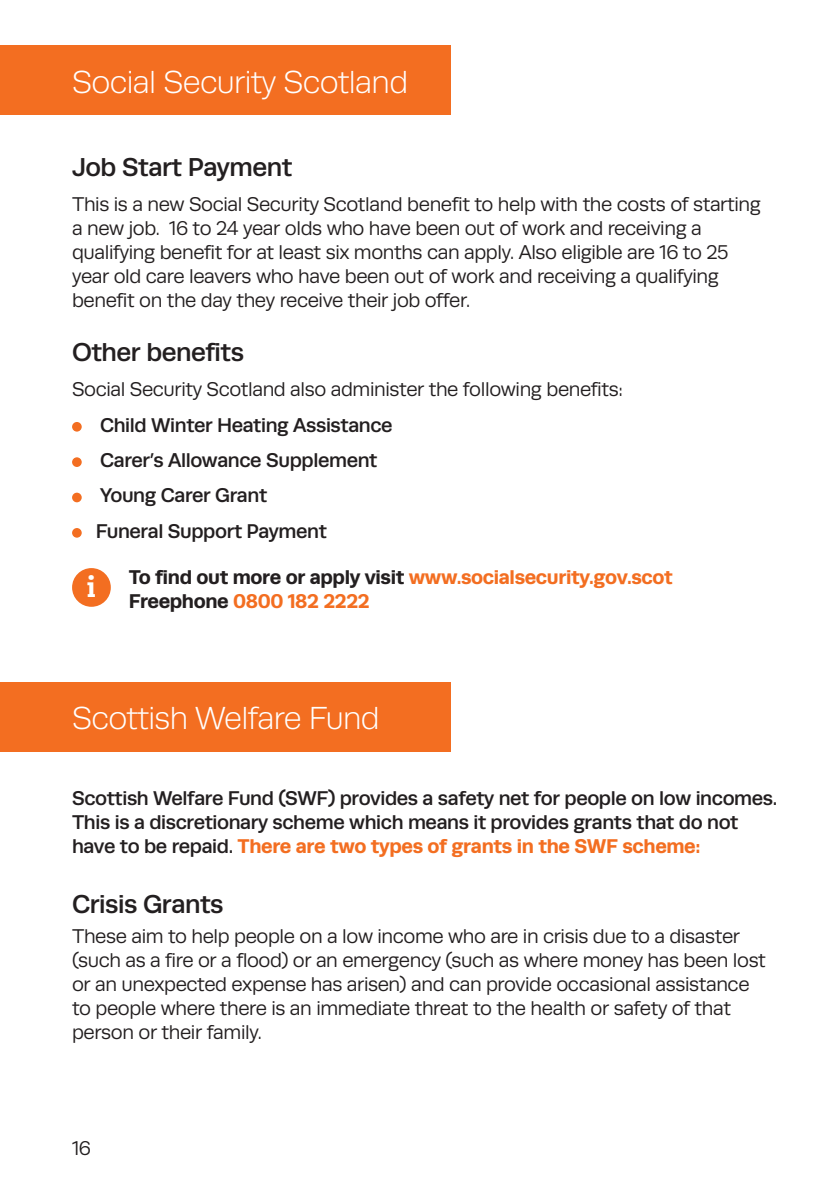
<style>
.page{position:relative;width:840px;height:1191px;background:#fff}
.page>*{position:absolute;margin:0;border:0;box-sizing:border-box;transform-origin:0 0}
.t1{font:300 32px "Runda";letter-spacing:-.02em;color:#fff}
.t2{font:800 28px "Caecilia LT Pro 85";color:#fff}
.t3{font:500 26px "Runda";letter-spacing:-.02em;color:#231f20}
.t4{font:20px/24px "Runda";letter-spacing:-.02em;color:#231f20}
.t5{font:500 20px/24px "Runda";letter-spacing:-.02em;color:#231f20}
.t6{font:700 20px/24px "Runda";letter-spacing:-.02em;color:#f36e21}
.s1{color:#231f20}
.s2{font-weight:700;color:#f36e21}
</style>
<div class="page">
<div style="left:72px;top:422px;width:10px;height:9px;background:#f36e21;border-radius:50%"></div>
<div style="left:72px;top:457px;width:10px;height:10px;background:#f36e21;border-radius:50%"></div>
<div style="left:72px;top:492px;width:10px;height:10px;background:#f36e21;border-radius:50%"></div>
<div style="left:72px;top:528px;width:10px;height:9px;background:#f36e21;border-radius:50%"></div>
<div style="left:0;top:45px;width:450px;height:70px;background:#f36e21"></div>
<div style="left:0;top:682px;width:450px;height:69px;background:#f36e21"></div>
<div style="left:72px;top:568px;width:39px;height:39px;background:#f36e21;border-radius:50%"></div>
<p class="t1" style="left:72px;top:64px;width:337px">Social Security Scotland</p>
<p class="t3" style="left:72px;top:152px;width:222px">Job Start Payment</p>
<p class="t4" style="left:72px;top:192px;width:689px">This is a new Social Security Scotland benefit to help with the costs of starting a new job. 16 to 24 year olds who have been out of work and receiving a qualifying benefit for at least six months can apply. Also eligible are 16 to 25 year old care leavers who have been out of work and receiving a qualifying benefit on the day they receive their job offer.</p>
<p class="t3" style="left:72px;top:337px;width:173px">Other benefits</p>
<p class="t4" style="left:72px;top:377px;width:552px">Social Security Scotland also administer the following benefits:</p>
<p class="t5" style="left:100px;top:413px;width:294px">Child Winter Heating Assistance</p>
<p class="t5" style="left:100px;top:448px;width:279px">Carer’s Allowance Supplement</p>
<p class="t5" style="left:100px;top:483px;width:168px">Young Carer Grant</p>
<p class="t5" style="left:96px;top:519px;width:233px">Funeral Support Payment</p>
<p class="t6" style="left:129px;top:565px;width:545px"><span class="s1">To find out more or apply visit</span> www.socialsecurity.gov.scot<br><span class="s1">Freephone</span> 0800 182 2222</p>
<p class="t2" style="left:87px;top:568px;width:11px">i</p>
<p class="t1" style="left:72px;top:701px;width:309px">Scottish Welfare Fund</p>
<p class="t5" style="left:72px;top:786px;width:706px">Scottish Welfare Fund (SWF) provides a safety net for people on low incomes.<br>This is a discretionary scheme which means it provides grants that do not have to be repaid. <span class="s2">There are two types of grants in the SWF scheme:</span></p>
<p class="t3" style="left:72px;top:889px;width:153px">Crisis Grants</p>
<p class="t4" style="left:72px;top:924px;width:695px">These aim to help people on a low income who are in crisis due to a disaster (such as a fire or a flood) or an emergency (such as where money has been lost or an unexpected expense has arisen) and can provide occasional assistance to people where there is an immediate threat to the health or safety of that person or their family.</p>
<p class="t4" style="left:72px;top:1136px;width:20px">16</p>
</div>
